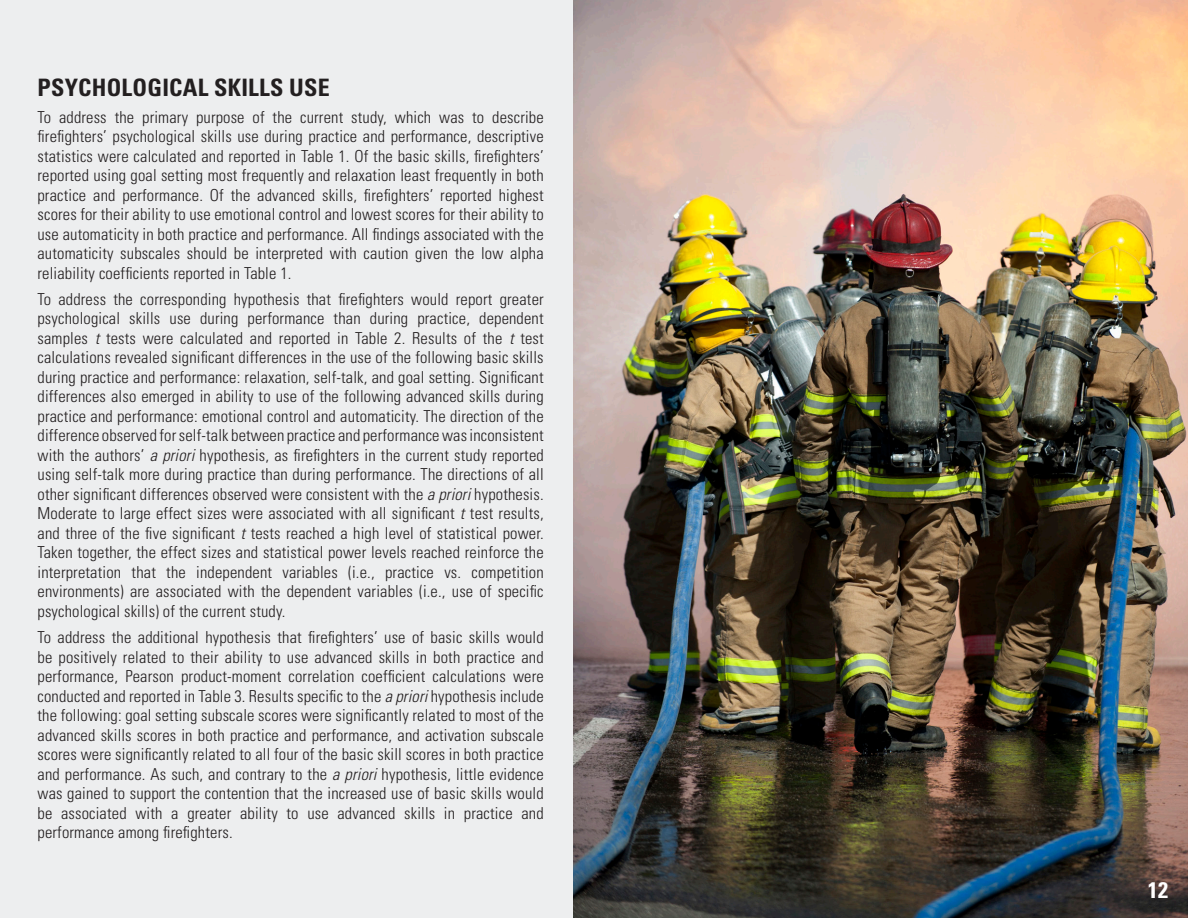
<style>
.page{position:relative;width:1188px;height:918px;background:#edeeef}
.page>*{position:absolute;margin:0;border:0;box-sizing:border-box;transform-origin:0 0}
.t1{font:700 condensed 24px "Univers";letter-spacing:.01em;color:#231f20}
.t2{font:700 condensed 22.5px "Univers";color:#fff}
.t3{font:300 condensed 16.5px/19.5px "Univers";letter-spacing:.01em;color:#231f20;text-align:justify}
.s1{font-style:italic}
</style>
<div class="page">
<img style="left:573px;top:0;width:615px;height:918px">
<h1 class="t1" style="left:38px;top:73px;width:294px">PSYCHOLOGICAL SKILLS USE</h1>
<p class="t3" style="left:38px;top:107px;width:508px">To address the primary purpose of the current study, which was to describe firefighters’ psychological skills use during practice and performance, descriptive statistics were calculated and reported in Table 1. Of the basic skills, firefighters’ reported using goal setting most frequently and relaxation least frequently in both practice and performance. Of the advanced skills, firefighters’ reported highest scores for their ability to use emotional control and lowest scores for their ability to use automaticity in both practice and performance. All findings associated with the automaticity subscales should be interpreted with caution given the low alpha reliability coefficients reported in Table 1.</p>
<p class="t3" style="left:38px;top:289px;width:508px">To address the corresponding hypothesis that firefighters would report greater psychological skills use during performance than during practice, dependent samples <span class="s1">t</span> tests were calculated and reported in Table 2. Results of the <span class="s1">t</span> test calculations revealed significant differences in the use of the following basic skills during practice and performance: relaxation, self-talk, and goal setting. Significant differences also emerged in ability to use of the following advanced skills during practice and performance: emotional control and automaticity. The direction of the difference observed for self-talk between practice and performance was inconsistent with the authors’ <span class="s1">a priori</span> hypothesis, as firefighters in the current study reported using self-talk more during practice than during performance. The directions of all other significant differences observed were consistent with the <span class="s1">a priori</span> hypothesis.<br>Moderate to large effect sizes were associated with all significant <span class="s1">t</span> test results, and three of the five significant <span class="s1">t</span> tests reached a high level of statistical power.<br>Taken together, the effect sizes and statistical power levels reached reinforce the interpretation that the independent variables (i.e., practice vs. competition environments) are associated with the dependent variables (i.e., use of specific psychological skills) of the current study.</p>
<p class="t3" style="left:38px;top:627px;width:508px">To address the additional hypothesis that firefighters’ use of basic skills would be positively related to their ability to use advanced skills in both practice and performance, Pearson product-moment correlation coefficient calculations were conducted and reported in Table 3. Results specific to the <span class="s1">a priori</span> hypothesis include the following: goal setting subscale scores were significantly related to most of the advanced skills scores in both practice and performance, and activation subscale scores were significantly related to all four of the basic skill scores in both practice and performance. As such, and contrary to the <span class="s1">a priori</span> hypothesis, little evidence was gained to support the contention that the increased use of basic skills would be associated with a greater ability to use advanced skills in practice and performance among firefighters.</p>
<h2 class="t2" style="left:1148px;top:877px;width:22px">12</h2>
</div>
